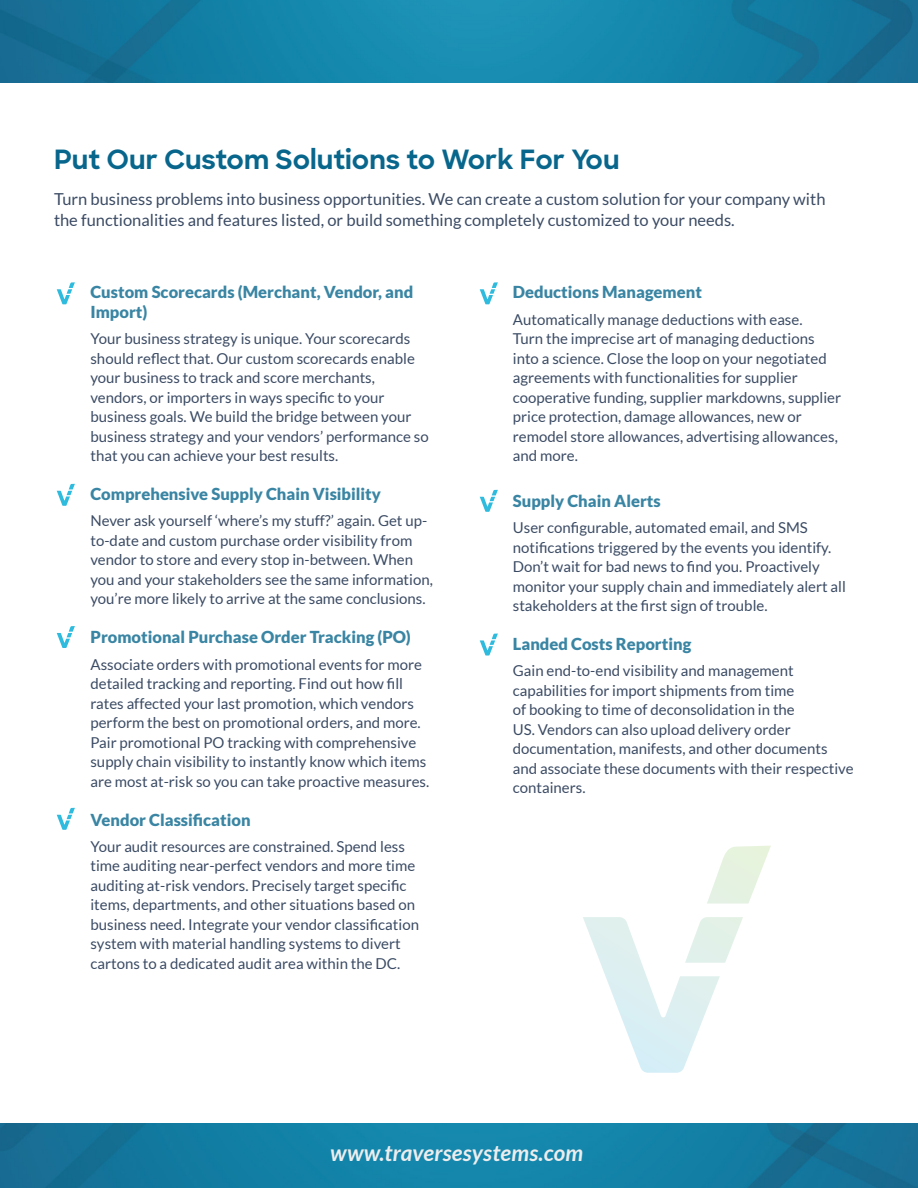
<style>
.page{position:relative;width:918px;height:1188px;background:#fff}
.page>*{position:absolute;margin:0;border:0;box-sizing:border-box;transform-origin:0 0}
.Small_section_Titles{font:700 27px "Sharp Sans";color:#08668c}
.t1{font:italic 700 22.5px "Lato";letter-spacing:.01em;color:#ededed}
.Paragraph_Copy{font:900 16.5px/19.5px "Lato";color:#3985a3}
.t2{font:16.5px/21px "Lato";color:#3b4b64}
.Paragraph_Copy-2{font:15px/19.5px "Lato";color:#3b4b64}
</style>
<div class="page">
<img style="left:0;top:0;width:918px;height:83px">
<img style="left:0;top:1123px;width:918px;height:65px">
<svg style="left:57px;top:282px;width:18px;height:22px"></svg>
<svg style="left:480px;top:634px;width:18px;height:22px"></svg>
<svg style="left:480px;top:282px;width:18px;height:22px"></svg>
<svg style="left:57px;top:484px;width:18px;height:22px"></svg>
<svg style="left:57px;top:626px;width:18px;height:22px"></svg>
<svg style="left:57px;top:808px;width:18px;height:22px"></svg>
<svg style="left:480px;top:490px;width:18px;height:22px"></svg>
<svg style="left:707px;top:846px;width:64px;height:58px"></svg>
<svg style="left:583px;top:917px;width:160px;height:156px"></svg>
<p class="Small_section_Titles" style="left:54px;top:139px;width:567px">Put Our Custom Solutions to Work For You</p>
<p class="t2" style="left:54px;top:189px;width:773px">Turn business problems into business opportunities. We can create a custom solution for your company with the functionalities and features listed, or build something completely customized to your needs.</p>
<p class="Paragraph_Copy" style="left:90px;top:282px;width:324px">Custom Scorecards (Merchant, Vendor, and<br>Import)</p>
<p class="Paragraph_Copy-2" style="left:90px;top:329px;width:340px">Your business strategy is unique. Your scorecards should reflect that. Our custom scorecards enable your business to track and score merchants, vendors, or importers in ways specific to your business goals. We build the bridge between your business strategy and your vendors’ performance so that you can achieve your best results.</p>
<p class="Paragraph_Copy" style="left:90px;top:484px;width:292px">Comprehensive Supply Chain Visibility</p>
<p class="Paragraph_Copy-2" style="left:90px;top:511px;width:344px">Never ask yourself ‘where’s my stuff?’ again. Get up&shy;to-date and custom purchase order visibility from vendor to store and every stop in-between. When you and your stakeholders see the same information, you’re more likely to arrive at the same conclusions.</p>
<p class="Paragraph_Copy" style="left:90px;top:627px;width:322px">Promotional Purchase Order Tracking (PO)</p>
<p class="Paragraph_Copy-2" style="left:90px;top:654px;width:340px">Associate orders with promotional events for more detailed tracking and reporting. Find out how fill rates affected your last promotion, which vendors perform the best on promotional orders, and more.<br>Pair promotional PO tracking with comprehensive supply chain visibility to instantly know which items are most at-risk so you can take proactive measures.</p>
<p class="Paragraph_Copy" style="left:90px;top:810px;width:162px">Vendor Classification</p>
<p class="Paragraph_Copy-2" style="left:90px;top:837px;width:330px">Your audit resources are constrained. Spend less time auditing near-perfect vendors and more time auditing at-risk vendors. Precisely target specific items, departments, and other situations based on business need. Integrate your vendor classification system with material handling systems to divert cartons to a dedicated audit area within the DC.</p>
<p class="Paragraph_Copy" style="left:513px;top:282px;width:191px">Deductions Management</p>
<p class="Paragraph_Copy-2" style="left:513px;top:309px;width:330px">Automatically manage deductions with ease.<br>Turn the imprecise art of managing deductions into a science. Close the loop on your negotiated agreements with functionalities for supplier cooperative funding, supplier markdowns, supplier price protection, damage allowances, new or remodel store allowances, advertising allowances, and more.</p>
<p class="Paragraph_Copy" style="left:513px;top:491px;width:149px">Supply Chain Alerts</p>
<p class="Paragraph_Copy-2" style="left:513px;top:518px;width:335px">User configurable, automated email, and SMS notifications triggered by the events you identify.<br>Don’t wait for bad news to find you. Proactively monitor your supply chain and immediately alert all stakeholders at the first sign of trouble.</p>
<p class="Paragraph_Copy" style="left:513px;top:634px;width:180px">Landed Costs Reporting</p>
<p class="Paragraph_Copy-2" style="left:513px;top:661px;width:342px">Gain end-to-end visibility and management capabilities for import shipments from time<br>of booking to time of deconsolidation in the<br>US. Vendors can also upload delivery order documentation, manifests, and other documents and associate these documents with their respective containers.</p>
<p class="t1" style="left:330px;top:1140px;width:254px">www.traversesystems.com</p>
</div>
